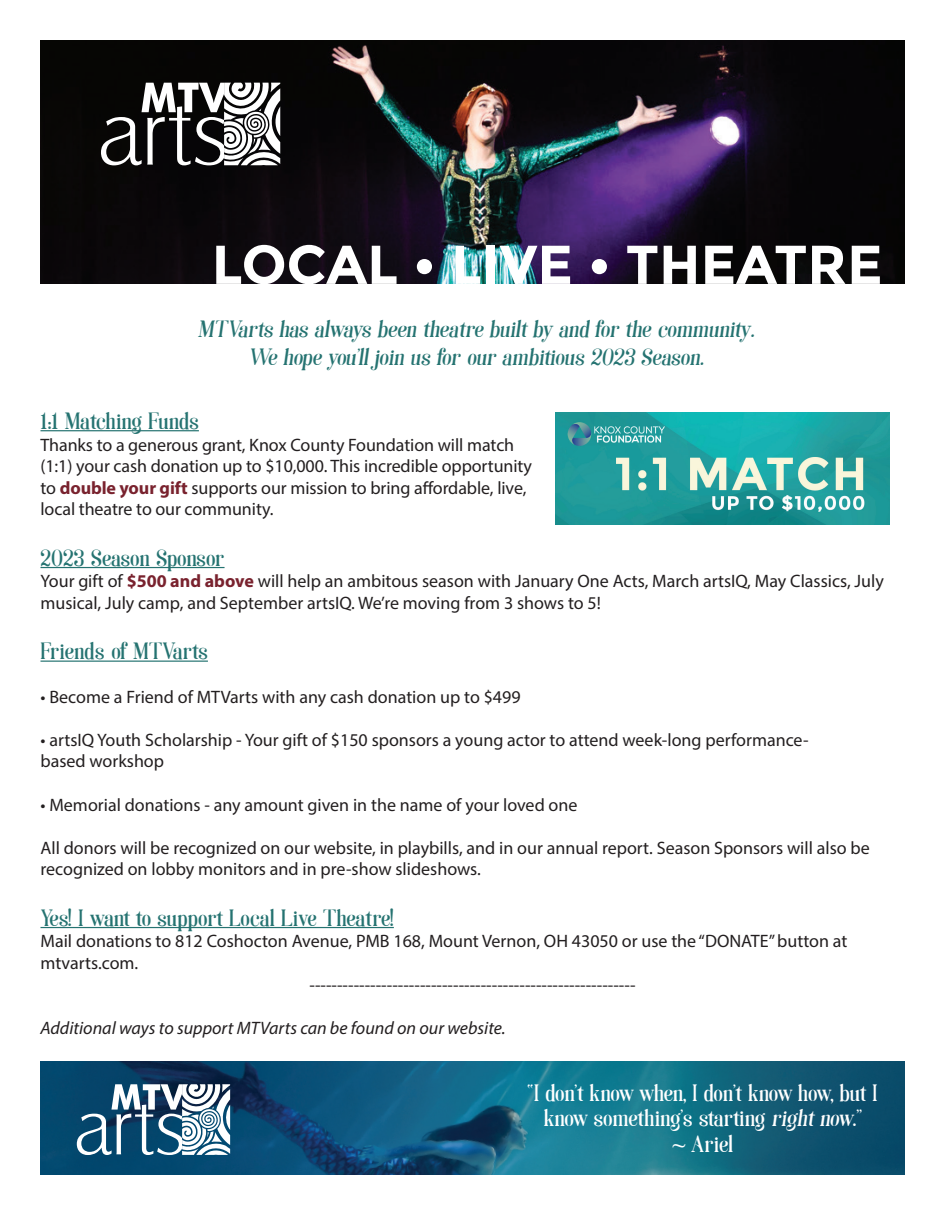
<style>
.page{position:relative;width:945px;height:1215px;background:#fff}
.page>*{position:absolute;margin:0;border:0;box-sizing:border-box;transform-origin:0 0}
.t1{font:700 54.6px "Montserrat";color:#fff}
.t2{font:24.15px/25.5px "Soria Soria";color:#fff;text-align:center}
.t3{font:24px/28.8px "Soria Soria";color:#257371;text-align:center}
.t4{font:18px/21.6px "Myriad Pro";color:#231f20}
.t5{font:italic 18px "Myriad Pro";color:#231f20}
.s1{font-weight:700;color:#79222e}
.s2{font-family:"Times New Roman";font-weight:700}
</style>
<div class="page">
<hr style="left:40px;top:430px;width:159px;height:1px;background:#257371">
<hr style="left:40px;top:567px;width:185px;height:1px;background:#257371">
<hr style="left:40px;top:661px;width:168px;height:1px;background:#257371">
<hr style="left:40px;top:927px;width:354px;height:1px;background:#257371">
<img style="left:40px;top:1061px;width:864px;height:113px">
<svg style="left:77px;top:1084px;width:153px;height:71px"></svg>
<img style="left:555px;top:412px;width:335px;height:113px">
<img style="left:40px;top:40px;width:864px;height:244px">
<svg style="left:101px;top:83px;width:179px;height:82px"></svg>
<h1 class="t1" style="left:212px;top:232px;width:673px">LOCAL • LIVE • THEATRE</h1>
<h3 class="t3" style="left:198px;top:317px;width:564px">MTVarts has always been theatre built by and for the community.<br>We hope you’ll join us for our ambitious 2023 Season.</h3>
<h3 class="t3" style="left:40px;top:409px;width:160px">1:1 Matching Funds</h3>
<p class="t4" style="left:40px;top:433px;width:493px">Thanks to a generous grant, Knox County Foundation will match (1:1) your cash donation up to $10,000. This incredible opportunity to <span class="s1">double your gift</span> supports our mission to bring affordable, live, local theatre to our community.</p>
<h3 class="t3" style="left:40px;top:546px;width:186px">2023 Season Sponsor</h3>
<p class="t4" style="left:40px;top:570px;width:845px">Your gift of <span class="s1">$500 and above</span> will help an ambitous season with January One Acts, March artsIQ, May Classics, July musical, July camp, and September artsIQ. We’re moving from 3 shows to 5!</p>
<h3 class="t3" style="left:40px;top:640px;width:169px">Friends of MTVarts</h3>
<p class="t4" style="left:40px;top:685px;width:482px">• Become a Friend of MTVarts with any cash donation up to $499</p>
<p class="t4" style="left:40px;top:729px;width:770px">• artsIQ Youth Scholarship - Your gift of $150 sponsors a young actor to attend week-long performance&shy;based workshop</p>
<p class="t4" style="left:40px;top:793px;width:539px">• Memorial donations - any amount given in the name of your loved one</p>
<p class="t4" style="left:40px;top:837px;width:831px">All donors will be recognized on our website, in playbills, and in our annual report. Season Sponsors will also be recognized on lobby monitors and in pre-show slideshows.</p>
<h3 class="t3" style="left:40px;top:906px;width:355px">Yes! I want to support Local Live Theatre!</h3>
<p class="t4" style="left:40px;top:930px;width:809px">Mail donations to 812 Coshocton Avenue, PMB 168, Mount Vernon, OH 43050 or use the “DONATE” button at</p>
<p class="t4" style="left:40px;top:952px;width:99px">mtvarts.com.</p>
<p class="t4" style="left:309px;top:973px;width:328px">-----------------------------------------------------------</p>
<p class="t5" style="left:40px;top:1017px;width:467px">Additional ways to support MTVarts can be found on our website.</p>
<h2 class="t2" style="left:528px;top:1083px;width:351px">“I don’t know when, I don’t know how, but I know something’s starting right now.”<br><span class="s2">~</span> Ariel</h2>
</div>
